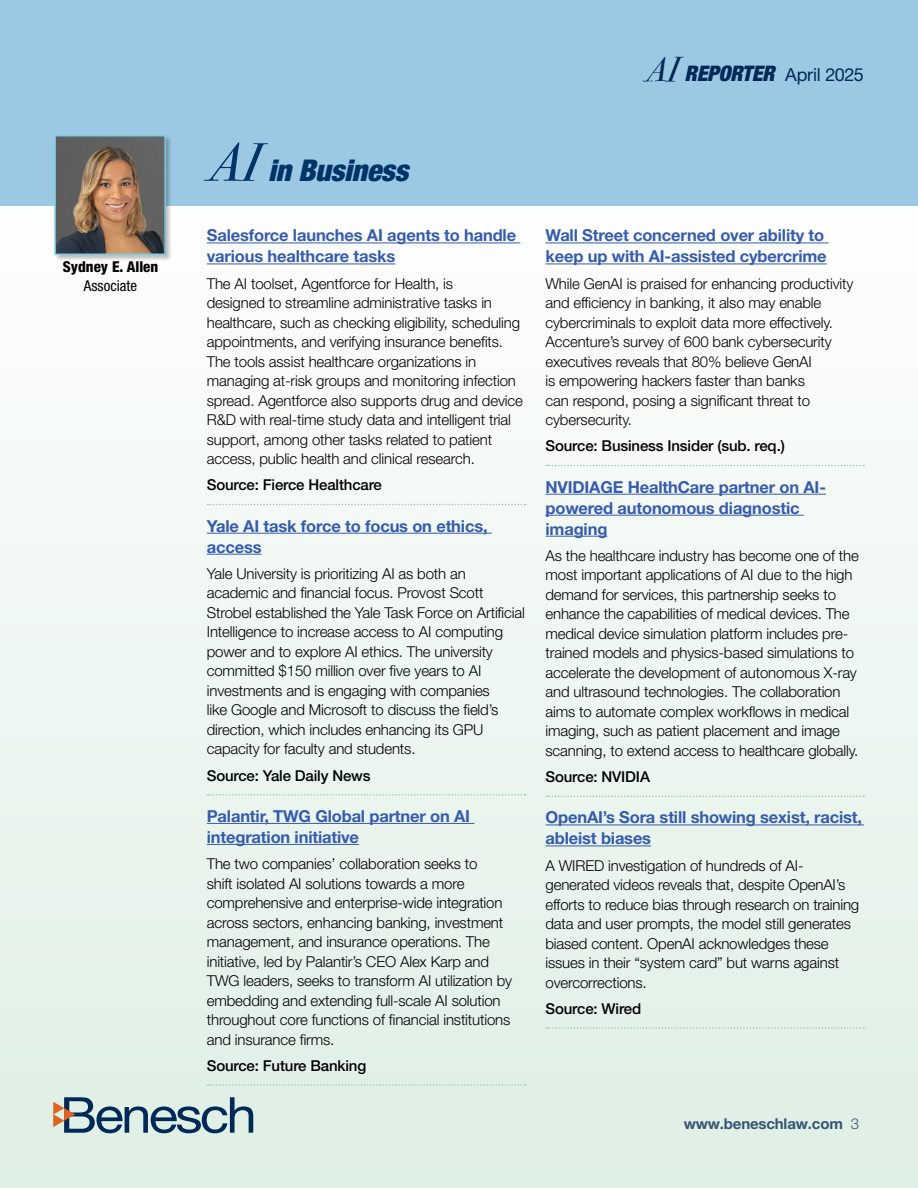
<style>
.page{position:relative;width:918px;height:1188px;background:#fff}
.page>*{position:absolute;margin:0;border:0;box-sizing:border-box;transform-origin:0 0}
.t1{font:italic 900 condensed 30px "Helvetica Neue LT Std";letter-spacing:-.01em;color:#003468}
.t2{font:18px "Helvetica Neue LT Std";letter-spacing:-.01em;color:#002957}
.t3{font:700 16.5px/21px "Helvetica Neue LT Std";letter-spacing:-.01em;color:#355cad}
.t4{font:300 15px/19.5px "Helvetica Neue LT Std";letter-spacing:-.01em;color:#000}
.t5{font:500 15px "Helvetica Neue LT Std";letter-spacing:-.01em;color:#000}
.t6{font:700 15px "Helvetica Neue LT Pro";letter-spacing:-.01em;color:#365473}
.t7{font:800 condensed 15px "Helvetica Neue LT Std";color:#000}
.t8{font:condensed 15px "Helvetica Neue LT Std";color:#000}
.s1{font-family:"Bodoni Svty Two ITCTT";font-style:italic;font-size:34.35px}
.s2{font-weight:900;font-style:italic;font-stretch:condensed;font-size:21.45px}
.s3{font-family:"Bodoni Svty Two ITCTT";font-weight:400;font-stretch:normal;font-size:54px}
.s4{font-family:"Helvetica Neue LT Std";font-weight:300}
</style>
<div class="page">
<div style="left:0;top:184px;width:918px;height:1004px;background:linear-gradient(to bottom,#fdfefe,#deefe4)"></div>
<svg style="left:53px;top:1097px;width:200px;height:36px;background:#96aab0"></svg>
<hr style="left:207px;top:243px;width:313px;height:1px;background:#355cad">
<hr style="left:207px;top:264px;width:188px;height:1px;background:#355cad">
<svg style="left:208px;top:504px;width:318px;height:1px"></svg>
<hr style="left:207px;top:533px;width:285px;height:1px;background:#355cad">
<hr style="left:207px;top:554px;width:55px;height:1px;background:#355cad">
<svg style="left:208px;top:794px;width:318px;height:2px"></svg>
<hr style="left:207px;top:823px;width:267px;height:1px;background:#355cad">
<hr style="left:207px;top:844px;width:152px;height:1px;background:#355cad">
<svg style="left:208px;top:1084px;width:318px;height:2px"></svg>
<hr style="left:546px;top:243px;width:283px;height:1px;background:#355cad">
<hr style="left:546px;top:264px;width:281px;height:1px;background:#355cad">
<svg style="left:546px;top:465px;width:318px;height:1px"></svg>
<hr style="left:546px;top:494px;width:280px;height:1px;background:#355cad">
<hr style="left:546px;top:515px;width:258px;height:1px;background:#355cad">
<hr style="left:546px;top:536px;width:61px;height:1px;background:#355cad">
<svg style="left:546px;top:796px;width:318px;height:1px"></svg>
<hr style="left:546px;top:825px;width:318px;height:1px;background:#355cad">
<hr style="left:546px;top:846px;width:105px;height:1px;background:#355cad">
<svg style="left:546px;top:1027px;width:318px;height:2px"></svg>
<div style="left:0;top:0;width:918px;height:205px;background:#9bc8e2"></div>
<div style="left:54px;top:135px;width:118px;height:126px;background:#000;opacity:.25"></div>
<img style="left:57px;top:138px;width:106px;height:114px">
<div style="left:54px;top:135px;width:112px;height:120px;border:2px solid #78cde2"></div>
<p class="t7" style="left:63px;top:257px;width:97px">Sydney E. Allen</p>
<p class="t8" style="left:84px;top:277px;width:55px">Associate</p>
<p class="t2" style="left:646px;top:64px;width:220px"><span class="s1">AI</span> <span class="s2">REPORTER</span> April 2025</p>
<h1 class="t1" style="left:208px;top:152px;width:201px"><span class="s3">AI</span> in Business</h1>
<p class="t3" style="left:207px;top:225px;width:311px">Salesforce launches AI agents to handle various healthcare tasks</p>
<p class="t4" style="left:207px;top:273px;width:318px">The AI toolset, Agentforce for Health, is<br>designed to streamline administrative tasks in healthcare, such as checking eligibility, scheduling appointments, and verifying insurance benefits.<br>The tools assist healthcare organizations in managing at-risk groups and monitoring infection spread. Agentforce also supports drug and device R&amp;D with real-time study data and intelligent trial support, among other tasks related to patient access, public health and clinical research.</p>
<p class="t5" style="left:207px;top:476px;width:177px">Source: Fierce Healthcare</p>
<p class="t3" style="left:207px;top:515px;width:282px">Yale AI task force to focus on ethics, access</p>
<p class="t4" style="left:207px;top:563px;width:320px">Yale University is prioritizing AI as both an academic and financial focus. Provost Scott Strobel established the Yale Task Force on Artificial Intelligence to increase access to AI computing power and to explore AI ethics. The university committed $150 million over five years to AI investments and is engaging with companies<br>like Google and Microsoft to discuss the field’s direction, which includes enhancing its GPU capacity for faculty and students.</p>
<p class="t5" style="left:207px;top:766px;width:165px">Source: Yale Daily News</p>
<p class="t3" style="left:207px;top:805px;width:265px">Palantir, TWG Global partner on AI integration initiative</p>
<p class="t4" style="left:207px;top:854px;width:307px">The two companies’ collaboration seeks to<br>shift isolated AI solutions towards a more comprehensive and enterprise-wide integration across sectors, enhancing banking, investment management, and insurance operations. The initiative, led by Palantir’s CEO Alex Karp and TWG leaders, seeks to transform AI utilization by embedding and extending full-scale AI solution throughout core functions of financial institutions and insurance firms.</p>
<p class="t5" style="left:207px;top:1057px;width:161px">Source: Future Banking</p>
<p class="t3" style="left:546px;top:225px;width:283px">Wall Street concerned over ability to keep up with AI-assisted cybercrime</p>
<p class="t4" style="left:546px;top:273px;width:309px">While GenAI is praised for enhancing productivity and efficiency in banking, it also may enable cybercriminals to exploit data more effectively.<br>Accenture’s survey of 600 bank cybersecurity executives reveals that 80% believe GenAI<br>is empowering hackers faster than banks<br>can respond, posing a significant threat to cybersecurity.</p>
<p class="t5" style="left:546px;top:437px;width:241px">Source: Business Insider (sub. req.)</p>
<p class="t3" style="left:546px;top:476px;width:282px">NVIDIAGE HealthCare partner on AI&shy;powered autonomous diagnostic imaging</p>
<p class="t4" style="left:546px;top:545px;width:315px">As the healthcare industry has become one of the most important applications of AI due to the high demand for services, this partnership seeks to enhance the capabilities of medical devices. The medical device simulation platform includes pre&shy;trained models and physics-based simulations to accelerate the development of autonomous X-ray and ultrasound technologies. The collaboration aims to automate complex workflows in medical imaging, such as patient placement and image scanning, to extend access to healthcare globally.</p>
<p class="t5" style="left:546px;top:768px;width:106px">Source: NVIDIA</p>
<p class="t3" style="left:546px;top:807px;width:318px">OpenAI’s Sora still showing sexist, racist, ableist biases</p>
<p class="t4" style="left:546px;top:855px;width:315px">A WIRED investigation of hundreds of AI&shy;generated videos reveals that, despite OpenAI’s efforts to reduce bias through research on training data and user prompts, the model still generates biased content. OpenAI acknowledges these issues in their “system card” but warns against overcorrections.</p>
<p class="t5" style="left:546px;top:1000px;width:97px">Source: Wired</p>
<p class="t6" style="left:684px;top:1115px;width:177px">www.beneschlaw.com <span class="s4">3</span></p>
</div>
